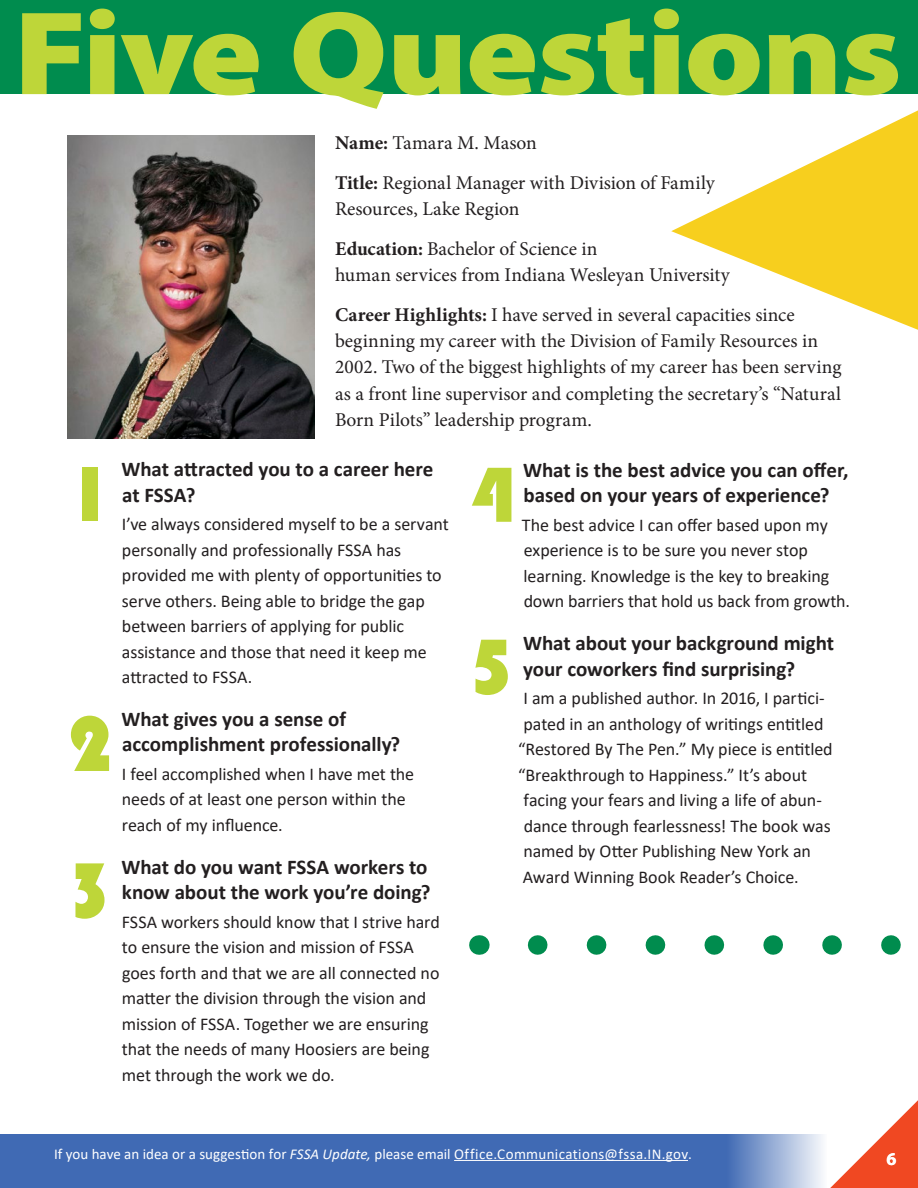
<style>
.page{position:relative;width:918px;height:1188px;background:#fff}
.page>*{position:absolute;margin:0;border:0;box-sizing:border-box;transform-origin:0 0}
.t1{font:900 120px "Myriad Pro";letter-spacing:-.015em;color:#bed639;scale:1.13 1}
.t2{font:700 21px/25.5px "Calibri";letter-spacing:-.005em;color:#231f20}
.t3{font:19.5px/26.2px "Minion Pro";color:#231f20}
.t4{font:18px/25.5px "Calibri";letter-spacing:-.005em;color:#231f20}
.t5{font:700 18px "Myriad Pro";color:#fff}
.t6{font:15px "Calibri";letter-spacing:.01em;color:#fff}
.s1{font-weight:700}
.s2{font-style:italic}
</style>
<div class="page">
<svg style="left:830px;top:1100px;width:88px;height:88px"></svg>
<div style="left:726px;top:1134px;width:101px;height:54px;background:linear-gradient(to right,#406ab4,#fcfcfd)"></div>
<div style="left:0;top:0;width:918px;height:94px;background:#008c4e"></div>
<svg style="left:671px;top:110px;width:247px;height:220px"></svg>
<svg style="left:479px;top:935px;width:1px;height:20px"></svg>
<svg style="left:538px;top:935px;width:363px;height:20px"></svg>
<div style="left:0;top:1134px;width:726px;height:54px;background:#406ab4"></div>
<hr style="left:454px;top:1160px;width:234px;height:1px;background:#fff">
<div style="left:82px;top:467px;width:16px;height:54px;background:#bed639"></div>
<svg style="left:71px;top:716px;width:38px;height:55px"></svg>
<svg style="left:75px;top:863px;width:30px;height:56px"></svg>
<svg style="left:472px;top:468px;width:39px;height:54px"></svg>
<svg style="left:475px;top:640px;width:33px;height:55px"></svg>
<img style="left:68px;top:135px;width:247px;height:304px">
<h1 class="t1" style="left:14px;top:-26px;width:787px">Five Questions</h1>
<p class="t3" style="left:335px;top:130px;width:203px"><span class="s1">Name:</span> Tamara M. Mason</p>
<p class="t3" style="left:335px;top:170px;width:381px"><span class="s1">Title:</span> Regional Manager with Division of Family<br>Resources, Lake Region</p>
<p class="t3" style="left:335px;top:236px;width:396px"><span class="s1">Education:</span> Bachelor of Science in<br>human services from Indiana Wesleyan University</p>
<p class="t3" style="left:335px;top:302px;width:508px"><span class="s1">Career Highlights:</span> I have served in several capacities since beginning my career with the Division of Family Resources in 2002. Two of the biggest highlights of my career has been serving as a front line supervisor and completing the secretary’s “Natural Born Pilots” leadership program.</p>
<p class="t2" style="left:122px;top:456px;width:313px">What attracted you to a career here at FSSA?</p>
<p class="t4" style="left:122px;top:511px;width:329px">I’ve always considered myself to be a servant personally and professionally FSSA has provided me with plenty of opportunities to serve others. Being able to bridge the gap between barriers of applying for public assistance and those that need it keep me attracted to FSSA.</p>
<p class="t2" style="left:122px;top:706px;width:280px">What gives you a sense of accomplishment professionally?</p>
<p class="t4" style="left:122px;top:761px;width:294px">I feel accomplished when I have met the needs of at least one person within the reach of my influence.</p>
<p class="t2" style="left:122px;top:854px;width:310px">What do you want FSSA workers to know about the work you’re doing?</p>
<p class="t4" style="left:122px;top:909px;width:320px">FSSA workers should know that I strive hard to ensure the vision and mission of FSSA goes forth and that we are all connected no matter the division through the vision and mission of FSSA. Together we are ensuring that the needs of many Hoosiers are being met through the work we do.</p>
<p class="t2" style="left:523px;top:457px;width:327px">What is the best advice you can offer, based on your years of experience?</p>
<p class="t4" style="left:522px;top:512px;width:330px">The best advice I can offer based upon my experience is to be sure you never stop learning. Knowledge is the key to breaking down barriers that hold us back from growth.</p>
<p class="t2" style="left:523px;top:630px;width:313px">What about your background might your coworkers find surprising?</p>
<p class="t4" style="left:523px;top:685px;width:303px">I am a published author. In 2016, I partici-</p>
<p class="t4" style="left:524px;top:710px;width:302px">pated in an anthology of writings entitled</p>
<p class="t4" style="left:518px;top:736px;width:316px">“Restored By The Pen.” My piece is entitled</p>
<p class="t4" style="left:518px;top:761px;width:291px">“Breakthrough to Happiness.” It’s about</p>
<p class="t4" style="left:524px;top:787px;width:300px">facing your fears and living a life of abun-</p>
<p class="t4" style="left:524px;top:812px;width:309px">dance through fearlessness! The book was</p>
<p class="t4" style="left:524px;top:838px;width:289px">named by Otter Publishing New York an</p>
<p class="t4" style="left:523px;top:863px;width:277px">Award Winning Book Reader’s Choice.</p>
<p class="t6" style="left:54px;top:1143px;width:639px">If you have an idea or a suggestion for <span class="s2">FSSA Update,</span> please email Office.Communications@fssa.IN.gov.</p>
<p class="t5" style="left:886px;top:1147px;width:11px">6</p>
</div>
